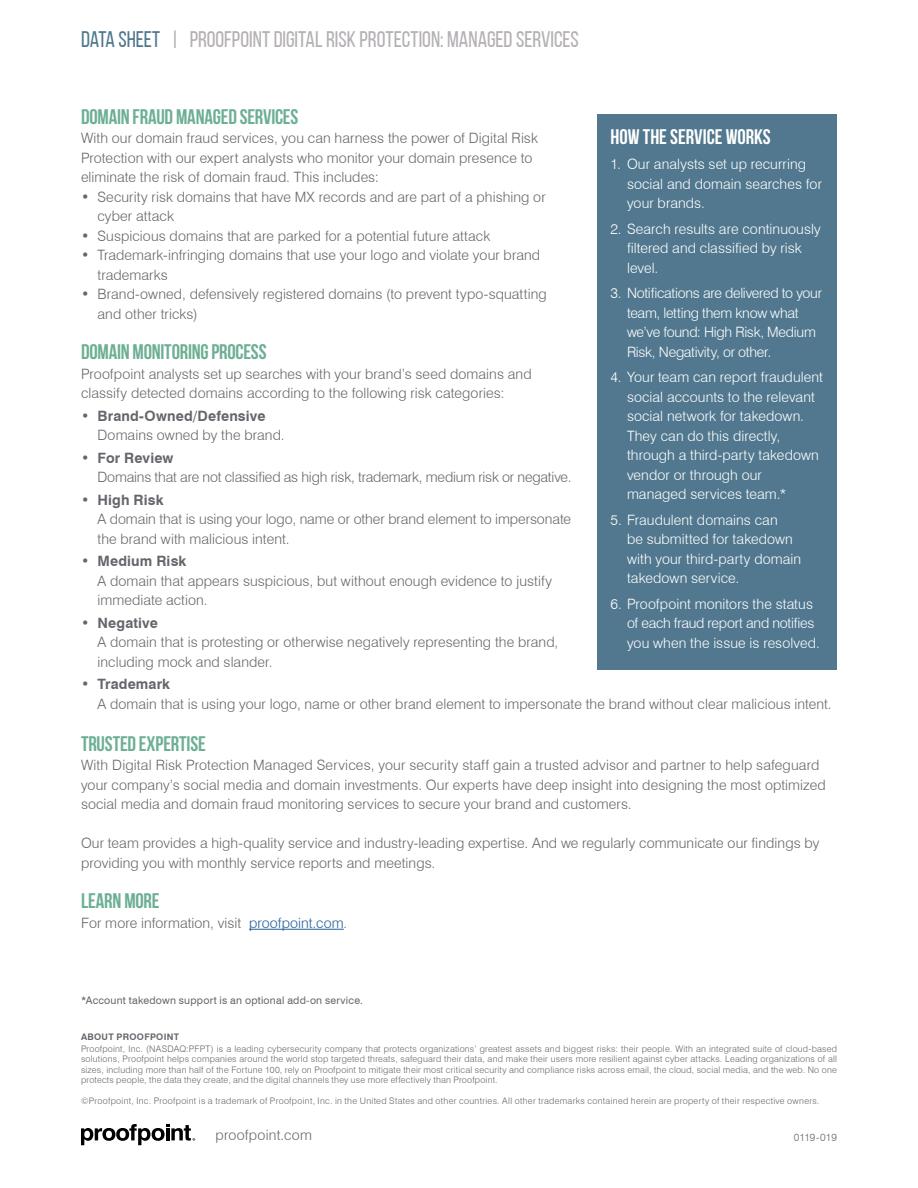
<style>
.page{position:relative;width:918px;height:1188px;background:#fff}
.page>*{position:absolute;margin:0;border:0;box-sizing:border-box;transform-origin:0 0}
.t1{font:22.5px "Bebas Neue";color:#b4b0b4}
.t2{font:700 21px "Bebas Neue";letter-spacing:-.01em;color:#6caf94}
.t3{font:700 21px "Bebas Neue";color:#fff}
.t4{font:300 14.25px/19.5px "Swiss 721 BT";letter-spacing:.005em;color:#66656c}
.t5{font:300 14.25px/19.5px "Swiss 721 BT";letter-spacing:.005em;color:#fff}
.t6{font:300 14.25px/19.5px "Swiss 721 BT";letter-spacing:-.02em;color:#fff}
.t7{font:300 14.25px/19.5px "Swiss 721 BT";letter-spacing:-.015em;color:#66656c}
.t8{font:10.5px "Swiss 721 BT";letter-spacing:.02em;color:#66656c}
.t9{font:300 10.5px "Swiss 721 BT";letter-spacing:-.015em;color:#66656c}
.t10{font:300 9px/10.5px "Swiss 721 BT";letter-spacing:.03em;color:#66656c;text-align:justify}
.t11{font:700 9px "Swiss 721 BT";letter-spacing:.035em;color:#66656c}
.s1{color:#51788e}
.s2{font-weight:700}
.s3{color:#215e9e}
.s4{font-weight:400;font-size:10.5px}
</style>
<div class="page">
<svg style="left:81px;top:1124px;width:114px;height:21px"></svg>
<hr style="left:249px;top:929px;width:95px;height:1px;background:#215e9e">
<div style="left:597px;top:114px;width:240px;height:556px;background:#51788e"></div>
<h1 class="t1" style="left:81px;top:27px;width:499px"><span class="s1">DATA SHEET</span> | PROOFPOINT DIGITAL RISK PROTECTION: MANAGED SERVICES</h1>
<h2 class="t2" style="left:81px;top:105px;width:219px">DOMAIN FRAUD MANAGED SERVICES</h2>
<p class="t4" style="left:81px;top:128px;width:458px">With our domain fraud services, you can harness the power of Digital Risk<br>Protection with our expert analysts who monitor your domain presence to eliminate the risk of domain fraud. This includes:</p>
<p class="t4" style="left:98px;top:187px;width:450px;text-indent:-17px">• Security risk domains that have MX records and are part of a phishing or cyber attack</p>
<p class="t4" style="left:81px;top:226px;width:411px">• Suspicious domains that are parked for a potential future attack</p>
<p class="t4" style="left:98px;top:245px;width:444px;text-indent:-17px">• Trademark-infringing domains that use your logo and violate your brand trademarks</p>
<p class="t4" style="left:98px;top:284px;width:451px;text-indent:-17px">• Brand-owned, defensively registered domains (to prevent typo-squatting and other tricks)</p>
<h2 class="t2" style="left:81px;top:340px;width:187px">DOMAIN MONITORING PROCESS</h2>
<p class="t4" style="left:81px;top:364px;width:452px">Proofpoint analysts set up searches with your brand’s seed domains and classify detected domains according to the following risk categories:</p>
<p class="t4" style="left:98px;top:406px;width:189px;text-indent:-17px">• <span class="s2">Brand-Owned/Defensive<br></span>Domains owned by the brand.</p>
<p class="t7" style="left:98px;top:448px;width:476px;text-indent:-17px">• <span class="s2">For Review<br></span>Domains that are not classified as high risk, trademark, medium risk or negative.</p>
<p class="t4" style="left:98px;top:490px;width:475px;text-indent:-17px">• <span class="s2">High Risk<br></span>A domain that is using your logo, name or other brand element to impersonate the brand with malicious intent.</p>
<p class="t4" style="left:98px;top:551px;width:456px;text-indent:-17px">• <span class="s2">Medium Risk<br></span>A domain that appears suspicious, but without enough evidence to justify immediate action.</p>
<p class="t4" style="left:98px;top:613px;width:462px;text-indent:-17px">• <span class="s2">Negative<br></span>A domain that is protesting or otherwise negatively representing the brand, including mock and slander.</p>
<p class="t4" style="left:98px;top:674px;width:736px;text-indent:-17px">• <span class="s2">Trademark<br></span>A domain that is using your logo, name or other brand element to impersonate the brand without clear malicious intent.</p>
<h2 class="t2" style="left:81px;top:732px;width:126px">TRUSTED EXPERTISE</h2>
<p class="t4" style="left:81px;top:755px;width:746px">With Digital Risk Protection Managed Services, your security staff gain a trusted advisor and partner to help safeguard your company’s social media and domain investments. Our experts have deep insight into designing the most optimized social media and domain fraud monitoring services to secure your brand and customers.</p>
<p class="t4" style="left:81px;top:833px;width:740px">Our team provides a high-quality service and industry-leading expertise. And we regularly communicate our findings by providing you with monthly service reports and meetings.</p>
<h2 class="t2" style="left:81px;top:889px;width:80px">LEARN MORE</h2>
<p class="t4" style="left:81px;top:913px;width:267px">For more information, visit <span class="s3">proofpoint.com</span><span class="s4">.</span></p>
<h2 class="t3" style="left:610px;top:125px;width:162px">HOW THE SERVICE WORKS</h2>
<p class="t5" style="left:627px;top:154px;width:197px;text-indent:-17px">1. Our analysts set up recurring social and domain searches for your brands.</p>
<p class="t5" style="left:627px;top:219px;width:195px;text-indent:-17px">2. Search results are continuously filtered and classified by risk level.</p>
<p class="t6" style="left:627px;top:283px;width:197px;text-indent:-17px">3. Notifications are delivered to your team, letting them know what we’ve found: High Risk, Medium<br>Risk, Negativity, or other.</p>
<p class="t5" style="left:627px;top:367px;width:198px;text-indent:-17px">4. Your team can report fraudulent social accounts to the relevant social network for takedown.<br>They can do this directly, through a third-party takedown vendor or through our managed services team.*</p>
<p class="t5" style="left:627px;top:510px;width:176px;text-indent:-17px">5. Fraudulent domains can<br>be submitted for takedown with your third-party domain takedown service.</p>
<p class="t5" style="left:627px;top:594px;width:194px;text-indent:-17px">6. Proofpoint monitors the status of each fraud report and notifies you when the issue is resolved.</p>
<p class="t8" style="left:81px;top:994px;width:284px">*Account takedown support is an optional add-on service.</p>
<p class="t11" style="left:81px;top:1031px;width:100px">ABOUT PROOFPOINT</p>
<p class="t10" style="left:81px;top:1043px;width:758px">Proofpoint, Inc. (NASDAQ:PFPT) is a leading cybersecurity company that protects organizations’ greatest assets and biggest risks: their people. With an integrated suite of cloud-based solutions, Proofpoint helps companies around the world stop targeted threats, safeguard their data, and make their users more resilient against cyber attacks. Leading organizations of all sizes, including more than half of the Fortune 100, rely on Proofpoint to mitigate their most critical security and compliance risks across email, the cloud, social media, and the web. No one protects people, the data they create, and the digital channels they use more effectively than Proofpoint.</p>
<p class="t10" style="left:81px;top:1096px;width:740px">©Proofpoint, Inc. Proofpoint is a trademark of Proofpoint, Inc. in the United States and other countries. All other trademarks contained herein are property of their respective owners.</p>
<p class="t4" style="left:216px;top:1126px;width:98px">proofpoint.com</p>
<p class="t9" style="left:794px;top:1131px;width:45px">0119-019</p>
</div>
